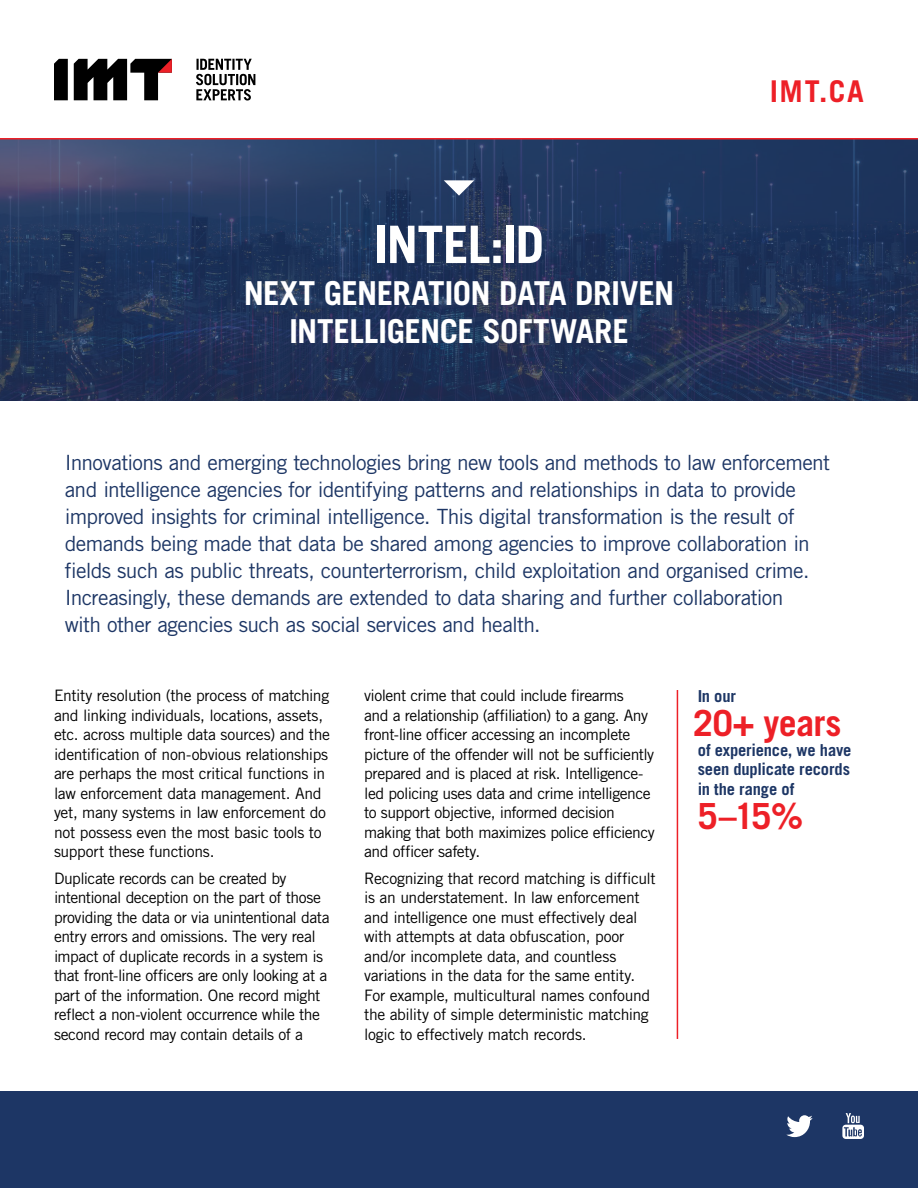
<style>
.page{position:relative;width:918px;height:1188px;background:#fff}
.page>*{position:absolute;margin:0;border:0;box-sizing:border-box;transform-origin:0 0}
.t1{font:700 51.75px "Trade Gothic LT Std";letter-spacing:-.025em;color:#fff}
.t2{font:700 36px "Trade Gothic LT Std";letter-spacing:-.015em;color:#ed2027}
.t3{font:700 33px/38.2px "Trade Gothic LT Std";letter-spacing:-.015em;color:#fff;text-align:center}
.t4{font:700 30px "Trade Gothic LT Std";color:#ed2027}
.t5{font:21px/27px "Trade Gothic LT Std";letter-spacing:-.03em;color:#1d3665}
.t6{font:700 16.5px/19.5px "Trade Gothic LT Std";letter-spacing:-.01em;color:#1d3665;text-align:justify}
.t7{font:15.75px/19.5px "Trade Gothic LT Std";letter-spacing:-.03em;color:#000}
</style>
<div class="page">
<svg style="left:0;top:140px;width:918px;height:261px;background:#23365c"></svg>
<div style="left:0;top:1092px;width:918px;height:96px;background:#1d3665"></div>
<svg style="left:786px;top:1115px;width:27px;height:22px"></svg>
<svg style="left:842px;top:1113px;width:22px;height:26px"></svg>
<svg style="left:196px;top:59px;width:59px;height:42px"></svg>
<svg style="left:54px;top:59px;width:14px;height:41px"></svg>
<svg style="left:74px;top:59px;width:98px;height:41px"></svg>
<svg style="left:444px;top:180px;width:30px;height:16px"></svg>
<hr style="left:677px;top:690px;width:1px;height:349px;background:#ed2027">
<hr style="left:0;top:138px;width:918px;height:2px;background:#ed2027">
<h1 class="t1" style="left:374px;top:213px;width:172px">INTEL:ID</h1>
<h3 class="t3" style="left:244px;top:274px;width:432px">NEXT GENERATION DATA DRIVEN<br>INTELLIGENCE SOFTWARE</h3>
<h3 class="t4" style="left:770px;top:73px;width:96px">IMT.CA</h3>
<p class="t5" style="left:65px;top:449px;width:767px">Innovations and emerging technologies bring new tools and methods to law enforcement and intelligence agencies for identifying patterns and relationships in data to provide improved insights for criminal intelligence. This digital transformation is the result of demands being made that data be shared among agencies to improve collaboration in fields such as public threats, counterterrorism, child exploitation and organised crime.<br>Increasingly, these demands are extended to data sharing and further collaboration<br>with other agencies such as social services and health.</p>
<p class="t7" style="left:54px;top:686px;width:278px">Entity resolution (the process of matching and linking individuals, locations, assets, etc. across multiple data sources) and the identification of non-obvious relationships are perhaps the most critical functions in law enforcement data management. And yet, many systems in law enforcement do not possess even the most basic tools to support these functions.</p>
<p class="t7" style="left:54px;top:868px;width:277px">Duplicate records can be created by intentional deception on the part of those providing the data or via unintentional data entry errors and omissions. The very real impact of duplicate records in a system is that front-line officers are only looking at a part of the information. One record might reflect a non-violent occurrence while the second record may contain details of a</p>
<p class="t7" style="left:364px;top:686px;width:292px">violent crime that could include firearms<br>and a relationship (affiliation) to a gang. Any front-line officer accessing an incomplete picture of the offender will not be sufficiently prepared and is placed at risk. Intelligence&shy;led policing uses data and crime intelligence to support objective, informed decision making that both maximizes police efficiency and officer safety.</p>
<p class="t7" style="left:364px;top:868px;width:293px">Recognizing that record matching is difficult is an understatement. In law enforcement and intelligence one must effectively deal with attempts at data obfuscation, poor and/or incomplete data, and countless variations in the data for the same entity.<br>For example, multicultural names confound the ability of simple deterministic matching logic to effectively match records.</p>
<p class="t6" style="left:698px;top:686px;width:40px">In our</p>
<h2 class="t2" style="left:693px;top:701px;width:150px">20+ years</h2>
<p class="t6" style="left:698px;top:740px;width:155px">of experience, we have seen duplicate records in the range of</p>
<h2 class="t2" style="left:698px;top:794px;width:107px">5–15%</h2>
</div>
